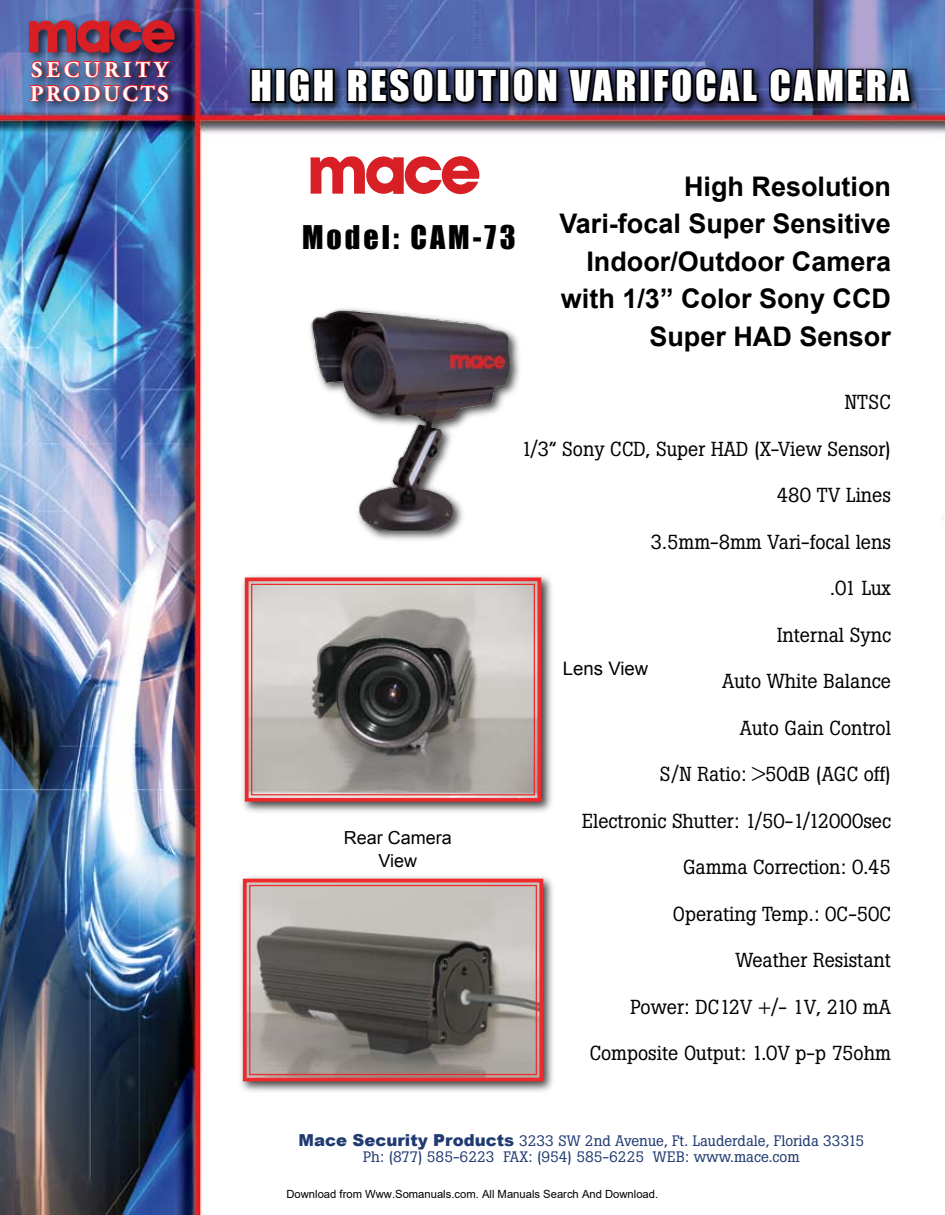
<style>
.page{position:relative;width:945px;height:1215px;background:#fff}
.page>*{position:absolute;margin:0;border:0;box-sizing:border-box;transform-origin:0 0}
.t1{font:39px "Impact";letter-spacing:.07em;color:#fff}
.t2{font:30px "Impact";letter-spacing:.1em;color:#000}
.t3{font:700 27px/37.5px "Arial";color:#000;text-align:right}
.t4{font:700 22.5px/24px "Adobe Garamond Pro";letter-spacing:.145em;color:#fff}
.t5{font:20.1px "Boton";color:#000}
.t6{font:18.6px "Arial";color:#000}
.t7{font:18px/22.5px "Arial";color:#000;text-align:center}
.t8{font:15px/16.5px "Boton";color:#203b72;text-align:center}
.t9{font:11.25px "Arial";color:#000}
.s1{font-family:"Arial";font-weight:900;font-size:16.5px}
</style>
<div class="page">
<img style="left:0;top:0;width:945px;height:1215px">
<svg style="left:310px;top:156px;width:169px;height:38px"></svg>
<div style="left:24px;top:15px;width:164px;height:51px;background:#000;opacity:.75"></div>
<img style="left:29px;top:20px;width:146px;height:33px">
<div style="left:26px;top:55px;width:156px;height:60px;background:#000;opacity:.75"></div>
<img style="left:29px;top:60px;width:141px;height:43px">
<div style="left:307px;top:304px;width:216px;height:240px;background:#000;opacity:.75"></div>
<img style="left:254px;top:302px;width:308px;height:231px">
<div style="left:244px;top:63px;width:680px;height:54px;background:#000;opacity:.75"></div>
<svg style="left:248px;top:67px;width:26px;height:38px"></svg>
<div style="left:275px;top:69px;width:11px;height:34px;border:4px solid #000"></div>
<svg style="left:286px;top:65px;width:213px;height:41px;background:#1a2136"></svg>
<div style="left:499px;top:69px;width:11px;height:34px;border:4px solid #000"></div>
<svg style="left:510px;top:63px;width:50px;height:44px;background:#1f2439"></svg>
<svg style="left:566px;top:45px;width:74px;height:96px;background:#595272"></svg>
<div style="left:639px;top:69px;width:12px;height:34px;border:4px solid #000"></div>
<svg style="left:651px;top:45px;width:109px;height:61px;background:#2c335a"></svg>
<svg style="left:767px;top:27px;width:147px;height:84px;background:#404870"></svg>
<div style="left:237px;top:873px;width:320px;height:223px;background:#000;opacity:.75"></div>
<svg style="left:241px;top:877px;width:304px;height:206px;background:#937f7c"></svg>
<div style="left:249px;top:885px;width:288px;height:190px;border:1px solid #ee2a2c"></div>
<div style="left:239px;top:571px;width:316px;height:244px;background:#000;opacity:.75"></div>
<svg style="left:243px;top:576px;width:300px;height:228px;background:#a49a97"></svg>
<div style="left:251px;top:584px;width:284px;height:211px;border:1px solid #ee2a2c"></div>
<p class="t4" style="left:30px;top:58px;width:140px">SECURITY<br>PRODUCTS</p>
<h1 class="t1" style="left:250px;top:56px;width:661px">HIGH RESOLUTION VARIFOCAL CAMERA</h1>
<h2 class="t2" style="left:302px;top:214px;width:215px">Model: CAM-73</h2>
<h3 class="t3" style="left:559px;top:168px;width:333px">High Resolution<br>Vari-focal Super Sensitive<br>Indoor/Outdoor Camera with 1/3” Color Sony CCD<br>Super HAD Sensor</h3>
<p class="t7" style="left:344px;top:827px;width:110px">Rear Camera<br>View</p>
<p class="t5" style="left:845px;top:390px;width:48px">NTSC</p>
<p class="t5" style="left:521px;top:437px;width:371px">1/3” Sony CCD, Super HAD (X-View Sensor)</p>
<p class="t5" style="left:777px;top:483px;width:116px">480 TV Lines</p>
<p class="t5" style="left:651px;top:530px;width:242px">3.5mm-8mm Vari-focal lens</p>
<p class="t5" style="left:830px;top:576px;width:62px">.01 Lux</p>
<p class="t5" style="left:777px;top:623px;width:115px">Internal Sync</p>
<p class="t5" style="left:722px;top:669px;width:170px">Auto White Balance</p>
<p class="t5" style="left:740px;top:716px;width:153px">Auto Gain Control</p>
<p class="t5" style="left:660px;top:762px;width:233px">S/N Ratio: &gt;50dB (AGC off)</p>
<p class="t5" style="left:582px;top:809px;width:310px">Electronic Shutter: 1/50-1/12000sec</p>
<p class="t5" style="left:683px;top:855px;width:209px">Gamma Correction: 0.45</p>
<p class="t5" style="left:673px;top:902px;width:220px">Operating Temp.: 0C-50C</p>
<p class="t5" style="left:735px;top:948px;width:157px">Weather Resistant</p>
<p class="t5" style="left:630px;top:995px;width:262px">Power: DC12V +/- 1V, 210 mA</p>
<p class="t5" style="left:590px;top:1041px;width:303px">Composite Output: 1.0V p-p 75ohm</p>
<p class="t6" style="left:563px;top:656px;width:87px">Lens View</p>
<p class="t8" style="left:299px;top:1132px;width:567px"><span class="s1">Mace Security Products</span> 3233 SW 2nd Avenue, Ft. Lauderdale, Florida 33315<br>Ph: (877) 585-6223 FAX: (954) 585-6225 WEB: www.mace.com</p>
<p class="t9" style="left:286px;top:1187px;width:373px">Download from Www.Somanuals.com. All Manuals Search And Download.</p>
</div>
